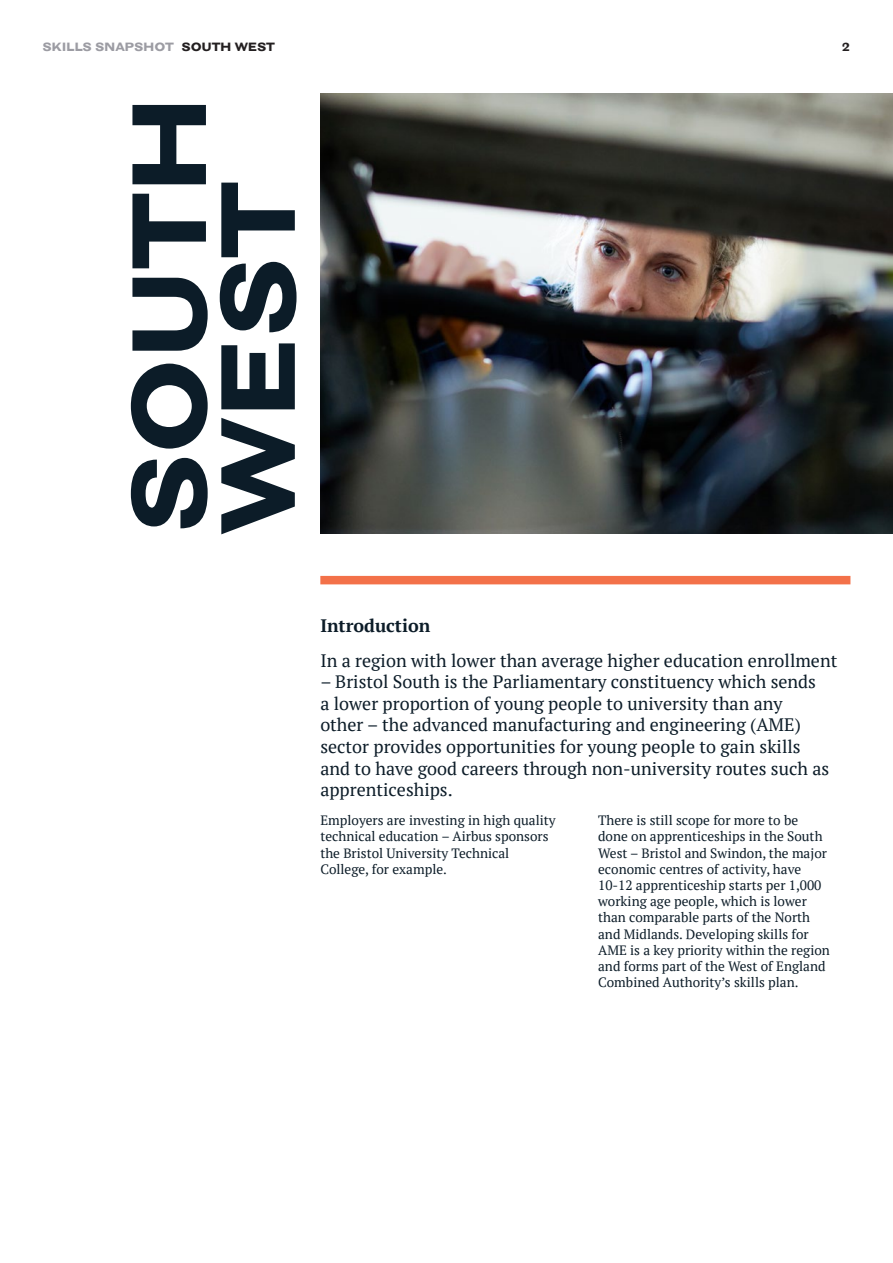
<style>
.page{position:relative;width:893px;height:1263px;background:#fff}
.page>*{position:absolute;margin:0;border:0;box-sizing:border-box;transform-origin:0 0}
.t1{font:700 expanded 106.65px/88.8px "Grotesque Disp MT Std";letter-spacing:-.02em;color:#0c1c28}
.t2{font:18px/21.6px "PT Serif";color:#0c1c28}
.t3{font:700 18px "PT Serif";color:#0c1c28}
.t4{font:13.5px/16.2px "PT Serif";color:#0c1c28}
.t5{font:700 expanded 12.15px "Grotesque Disp MT Std";letter-spacing:-.02em;color:#9c9ca3}
.t6{font:700 expanded 12.15px "Grotesque Disp MT Std";letter-spacing:-.02em;color:#231f20}
</style>
<div class="page">
<img style="left:320px;top:94px;width:573px;height:439px">
<div style="left:320px;top:576px;width:530px;height:8px;background:#f37149"></div>
<p class="t5" style="left:43px;top:40px;width:133px">SKILLS SNAPSHOT</p>
<p class="t6" style="left:182px;top:40px;width:95px">SOUTH WEST</p>
<p class="t6" style="left:842px;top:40px;width:10px">2</p>
<p class="t1" style="left:125px;top:535px;width:441px;rotate:-90deg">SOUTH<br>WEST</p>
<p class="t3" style="left:320px;top:614px;width:112px">Introduction</p>
<p class="t2" style="left:320px;top:649px;width:518px">In a region with lower than average higher education enrollment</p>
<p class="t2" style="left:320px;top:671px;width:510px">– Bristol South is the Parliamentary constituency which sends a lower proportion of young people to university than any other – the advanced manufacturing and engineering (AME) sector provides opportunities for young people to gain skills and to have good careers through non-university routes such as apprenticeships.</p>
<p class="t4" style="left:320px;top:812px;width:237px">Employers are investing in high quality technical education – Airbus sponsors the Bristol University Technical College, for example.</p>
<p class="t4" style="left:598px;top:812px;width:233px">There is still scope for more to be done on apprenticeships in the South West – Bristol and Swindon, the major economic centres of activity, have 10-12 apprenticeship starts per 1,000 working age people, which is lower than comparable parts of the North and Midlands. Developing skills for AME is a key priority within the region and forms part of the West of England Combined Authority’s skills plan.</p>
</div>
